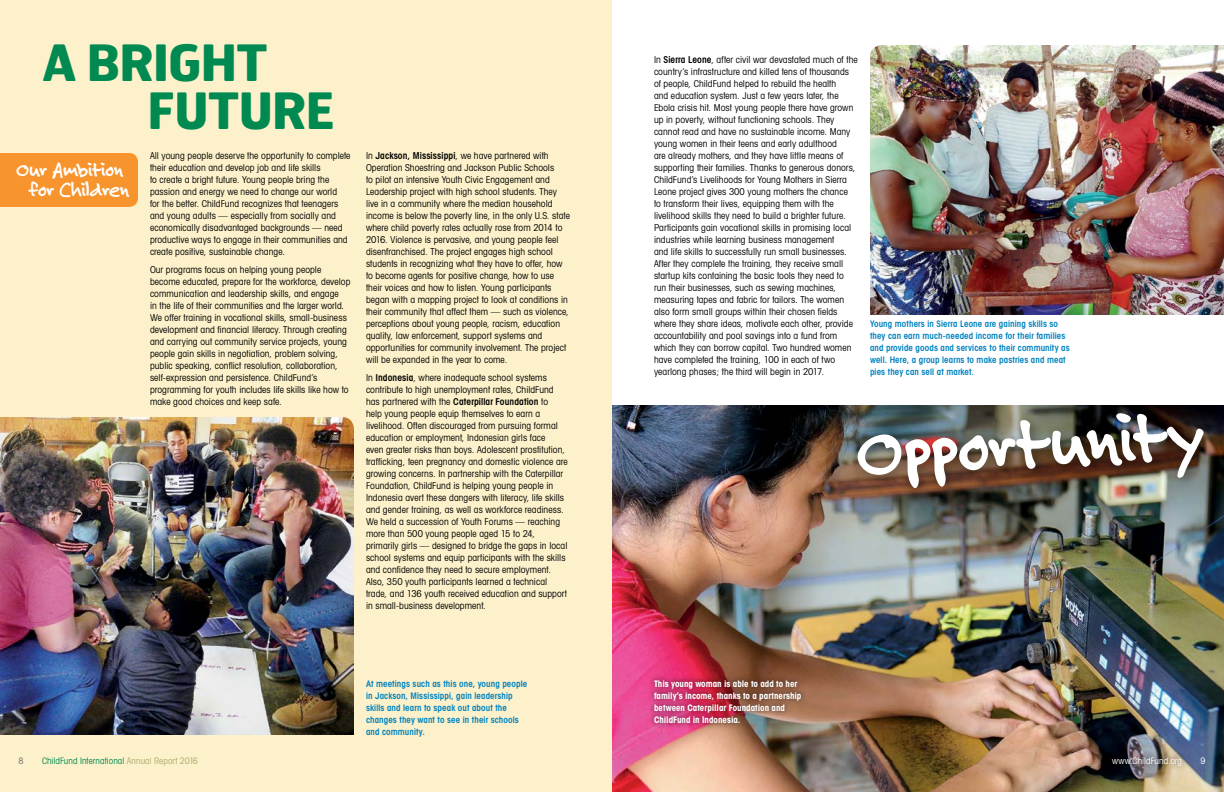
<style>
.page{position:relative;width:1224px;height:792px;background:#fff}
.page>*{position:absolute;margin:0;border:0;box-sizing:border-box;transform-origin:0 0}
.t1{font:700 80px "Felt Tip Roman";color:#fff}
.t2{font:700 50px/48px "Hermes FB";letter-spacing:-.03em;color:#008a52}
.t3{font:700 22px/20px "Felt Tip Roman";letter-spacing:-.04em;color:#fff;text-align:center}
.t4{font:condensed 9.5px/12px "Avant Garde";letter-spacing:.005em;color:#000}
.t5{font:600 condensed 9px/12px "Avant Garde";letter-spacing:.01em;color:#0082c0}
.t6{font:700 condensed 9px/12px "Avant Garde";letter-spacing:-.005em;color:#fff}
.t7{font:condensed 9px "Avant Garde";letter-spacing:.005em;color:#008a52}
.t8{font:condensed 9px "Avant Garde";letter-spacing:.005em;color:#fff}
.t9{font:condensed 9px "Avant Garde";color:#717073}
.s1{font-weight:600}
.s2{color:#b0aa70}
</style>
<div class="page">
<img style="left:612px;top:405px;width:612px;height:387px">
<div style="left:0;top:0;width:612px;height:792px;background:#fcf1ca"></div>
<img style="left:0;top:417px;width:354px;height:318px">
<img style="left:870px;top:45px;width:354px;height:270px">
<div style="left:0;top:153px;width:138px;height:54px;background:#f7942d"></div>
<div style="left:648px;top:674px;width:159px;height:55px;background:#000;opacity:.75"></div>
<div style="left:851px;top:407px;width:366px;height:94px;background:#000;opacity:.4"></div>
<div style="left:1105px;top:750px;width:84px;height:22px;background:#000;opacity:.75"></div>
<h2 class="t2" style="left:147px;top:37px;width:189px;text-indent:-105px">A BRIGHT<br>FUTURE</h2>
<h3 class="t3" style="left:16px;top:159px;width:116px">Our Ambition for Children</h3>
<p class="t4" style="left:150px;top:149px;width:202px">All young people deserve the opportunity to complete their education and develop job and life skills<br>to create a bright future. Young people bring the passion and energy we need to change our world<br>for the better. ChildFund recognizes that teenagers and young adults — especially from socially and economically disadvantaged backgrounds — need productive ways to engage in their communities and create positive, sustainable change.</p>
<p class="t4" style="left:150px;top:263px;width:202px">Our programs focus on helping young people become educated, prepare for the workforce, develop communication and leadership skills, and engage<br>in the life of their communities and the larger world.<br>We offer training in vocational skills, small-business development and financial literacy. Through creating and carrying out community service projects, young people gain skills in negotiation, problem solving, public speaking, conflict resolution, collaboration, self-expression and persistence. ChildFund’s programming for youth includes life skills like how to make good choices and keep safe.</p>
<p class="t4" style="left:366px;top:149px;width:206px">In <span class="s1">Jackson, Mississippi</span>, we have partnered with Operation Shoestring and Jackson Public Schools<br>to pilot an intensive Youth Civic Engagement and Leadership project with high school students. They live in a community where the median household income is below the poverty line, in the only U.S. state where child poverty rates actually rose from 2014 to 2016. Violence is pervasive, and young people feel disenfranchised. The project engages high school students in recognizing what they have to offer, how to become agents for positive change, how to use their voices and how to listen. Young participants began with a mapping project to look at conditions in their community that affect them — such as violence, perceptions about young people, racism, education quality, law enforcement, support systems and opportunities for community involvement. The project will be expanded in the year to come.</p>
<p class="t4" style="left:366px;top:371px;width:203px">In <span class="s1">Indonesia</span>, where inadequate school systems contribute to high unemployment rates, ChildFund has partnered with the <span class="s1">Caterpillar Foundation</span> to<br>help young people equip themselves to earn a livelihood. Often discouraged from pursuing formal education or employment, Indonesian girls face<br>even greater risks than boys. Adolescent prostitution, trafficking, teen pregnancy and domestic violence are growing concerns. In partnership with the Caterpillar Foundation, ChildFund is helping young people in Indonesia avert these dangers with literacy, life skills and gender training, as well as workforce readiness.<br>We held a succession of Youth Forums — reaching more than 500 young people aged 15 to 24, primarily girls — designed to bridge the gaps in local school systems and equip participants with the skills and confidence they need to secure employment.<br>Also, 350 youth participants learned a technical trade, and 136 youth received education and support in small-business development.</p>
<p class="t5" style="left:366px;top:678px;width:163px">At meetings such as this one, young people in Jackson, Mississippi, gain leadership skills and learn to speak out about the changes they want to see in their schools and community.</p>
<p class="t4" style="left:654px;top:53px;width:205px">In <span class="s1">Sierra Leone</span>, after civil war devastated much of the country’s infrastructure and killed tens of thousands of people, ChildFund helped to rebuild the health<br>and education system. Just a few years later, the Ebola crisis hit. Most young people there have grown up in poverty, without functioning schools. They cannot read and have no sustainable income. Many young women in their teens and early adulthood<br>are already mothers, and they have little means of supporting their families. Thanks to generous donors, ChildFund’s Livelihoods for Young Mothers in Sierra Leone project gives 300 young mothers the chance<br>to transform their lives, equipping them with the livelihood skills they need to build a brighter future.<br>Participants gain vocational skills in promising local industries while learning business management<br>and life skills to successfully run small businesses.<br>After they complete the training, they receive small startup kits containing the basic tools they need to run their businesses, such as sewing machines, measuring tapes and fabric for tailors. The women also form small groups within their chosen fields where they share ideas, motivate each other, provide accountability and pool savings into a fund from which they can borrow capital. Two hundred women have completed the training, 100 in each of two yearlong phases; the third will begin in 2017.</p>
<p class="t5" style="left:870px;top:318px;width:201px">Young mothers in Sierra Leone are gaining skills so they can earn much-needed income for their families and provide goods and services to their community as well. Here, a group learns to make pastries and meat pies they can sell at market.</p>
<h1 class="t1" style="left:853px;top:399px;width:351px;rotate:-3deg">Opportunity</h1>
<p class="t6" style="left:654px;top:678px;width:149px">This young woman is able to add to her family’s income, thanks to a partnership between Caterpillar Foundation and ChildFund in Indonesia.</p>
<p class="t9" style="left:18px;top:755px;width:7px">8</p>
<p class="t7" style="left:42px;top:755px;width:157px">ChildFund International <span class="s2">Annual Report 2016</span></p>
<p class="t8" style="left:1112px;top:755px;width:71px">www.ChildFund.org</p>
<p class="t8" style="left:1200px;top:755px;width:7px">9</p>
</div>
